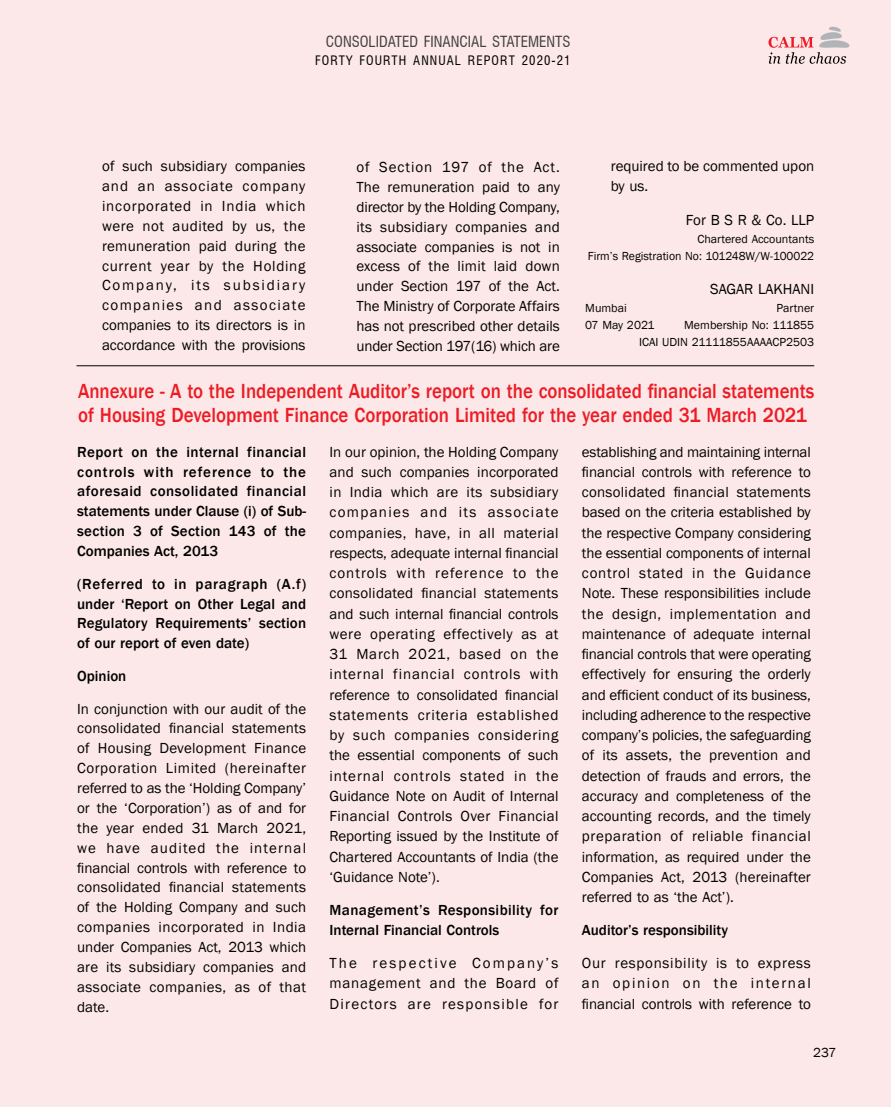
<style>
.page{position:relative;width:891px;height:1107px;background:#fde8e9}
.page>*{position:absolute;margin:0;border:0;box-sizing:border-box;transform-origin:0 0}
.t1{font:500 21px/24px "Franklin Gothic";color:#ed1c24;scale:.9 1}
.t2{font:15px/20.2px "Franklin Gothic";color:#000;text-align:justify}
.t3{font:500 15px/19.8px "Franklin Gothic";color:#000;text-align:justify}
.t4{font:condensed 15px "Swiss 721 BT";color:#414042}
.t5{font:13.5px "Franklin Gothic";color:#000}
.t6{font:condensed 12.75px "Swiss 721 BT";letter-spacing:.085em;color:#000}
.t7{font:12px/17.2px "Franklin Gothic";color:#000;text-align:right}
</style>
<div class="page">
<svg style="left:769px;top:27px;width:81px;height:37px"></svg>
<hr style="left:77px;top:365px;width:737px;height:1px;background:#000">
<p class="t4" style="left:326px;top:33px;width:246px">CONSOLIDATED FINANCIAL STATEMENTS</p>
<p class="t6" style="left:315px;top:52px;width:257px">FORTY FOURTH ANNUAL REPORT 2020-21</p>
<p class="t2" style="left:102px;top:157px;width:205px;line-height:19.8px">of such subsidiary companies and an associate company incorporated in India which were not audited by us, the remuneration paid during the current year by the Holding Company, its subsidiary companies and associate companies to its directors is in accordance with the provisions</p>
<p class="t2" style="left:356px;top:158px;width:205px;line-height:19.8px">of Section 197 of the Act.<br>The remuneration paid to any director by the Holding Company, its subsidiary companies and associate companies is not in excess of the limit laid down under Section 197 of the Act.<br>The Ministry of Corporate Affairs has not prescribed other details under Section 197(16) which are</p>
<p class="t2" style="left:611px;top:157px;width:205px;line-height:19.8px">required to be commented upon by us.</p>
<p class="t2" style="left:686px;top:211px;width:130px">For B S R &amp; Co. LLP</p>
<p class="t7" style="left:588px;top:230px;width:228px">Chartered Accountants<br>Firm’s Registration No: 101248W/W-100022</p>
<p class="t2" style="left:710px;top:280px;width:105px">SAGAR LAKHANI</p>
<p class="t7" style="left:585px;top:299px;width:43px">Mumbai</p>
<p class="t7" style="left:777px;top:299px;width:39px">Partner</p>
<p class="t7" style="left:585px;top:316px;width:71px">07 May 2021</p>
<p class="t7" style="left:639px;top:316px;width:177px">Membership No: 111855<br>ICAI UDIN 21111855AAAACP2503</p>
<h1 class="t1" style="left:78px;top:379px;width:820px">Annexure - A to the Independent Auditor’s report on the consolidated financial statements of Housing Development Finance Corporation Limited for the year ended 31 March 2021</h1>
<p class="t3" style="left:77px;top:442px;width:231px">Report on the internal financial controls with reference to the aforesaid consolidated financial statements under Clause (i) of Sub&shy;section 3 of Section 143 of the Companies Act, 2013</p>
<p class="t3" style="left:77px;top:574px;width:231px">(Referred to in paragraph (A.f) under ‘Report on Other Legal and Regulatory Requirements’ section of our report of even date)</p>
<p class="t3" style="left:77px;top:666px;width:51px">Opinion</p>
<p class="t2" style="left:77px;top:699px;width:231px">In conjunction with our audit of the consolidated financial statements of Housing Development Finance Corporation Limited (hereinafter referred to as the ‘Holding Company’ or the ‘Corporation’) as of and for the year ended 31 March 2021, we have audited the internal financial controls with reference to consolidated financial statements of the Holding Company and such companies incorporated in India under Companies Act, 2013 which are its subsidiary companies and associate companies, as of that date.</p>
<p class="t2" style="left:330px;top:442px;width:231px">In our opinion, the Holding Company and such companies incorporated in India which are its subsidiary companies and its associate companies, have, in all material respects, adequate internal financial controls with reference to the consolidated financial statements and such internal financial controls were operating effectively as at 31 March 2021, based on the internal financial controls with reference to consolidated financial statements criteria established by such companies considering the essential components of such internal controls stated in the Guidance Note on Audit of Internal Financial Controls Over Financial Reporting issued by the Institute of Chartered Accountants of India (the ‘Guidance Note’).</p>
<p class="t3" style="left:330px;top:900px;width:230px;line-height:20.2px">Management’s Responsibility for<br>Internal Financial Controls</p>
<p class="t2" style="left:330px;top:953px;width:231px">The respective Company’s management and the Board of Directors are responsible for</p>
<p class="t2" style="left:582px;top:442px;width:231px">establishing and maintaining internal financial controls with reference to consolidated financial statements based on the criteria established by the respective Company considering the essential components of internal control stated in the Guidance Note. These responsibilities include the design, implementation and maintenance of adequate internal financial controls that were operating effectively for ensuring the orderly and efficient conduct of its business, including adherence to the respective company’s policies, the safeguarding of its assets, the prevention and detection of frauds and errors, the accuracy and completeness of the accounting records, and the timely preparation of reliable financial information, as required under the Companies Act, 2013 (hereinafter referred to as ‘the Act’).</p>
<p class="t3" style="left:582px;top:920px;width:148px">Auditor’s responsibility</p>
<p class="t2" style="left:582px;top:953px;width:230px">Our responsibility is to express an opinion on the internal financial controls with reference to</p>
<p class="t5" style="left:813px;top:1044px;width:25px">237</p>
</div>
